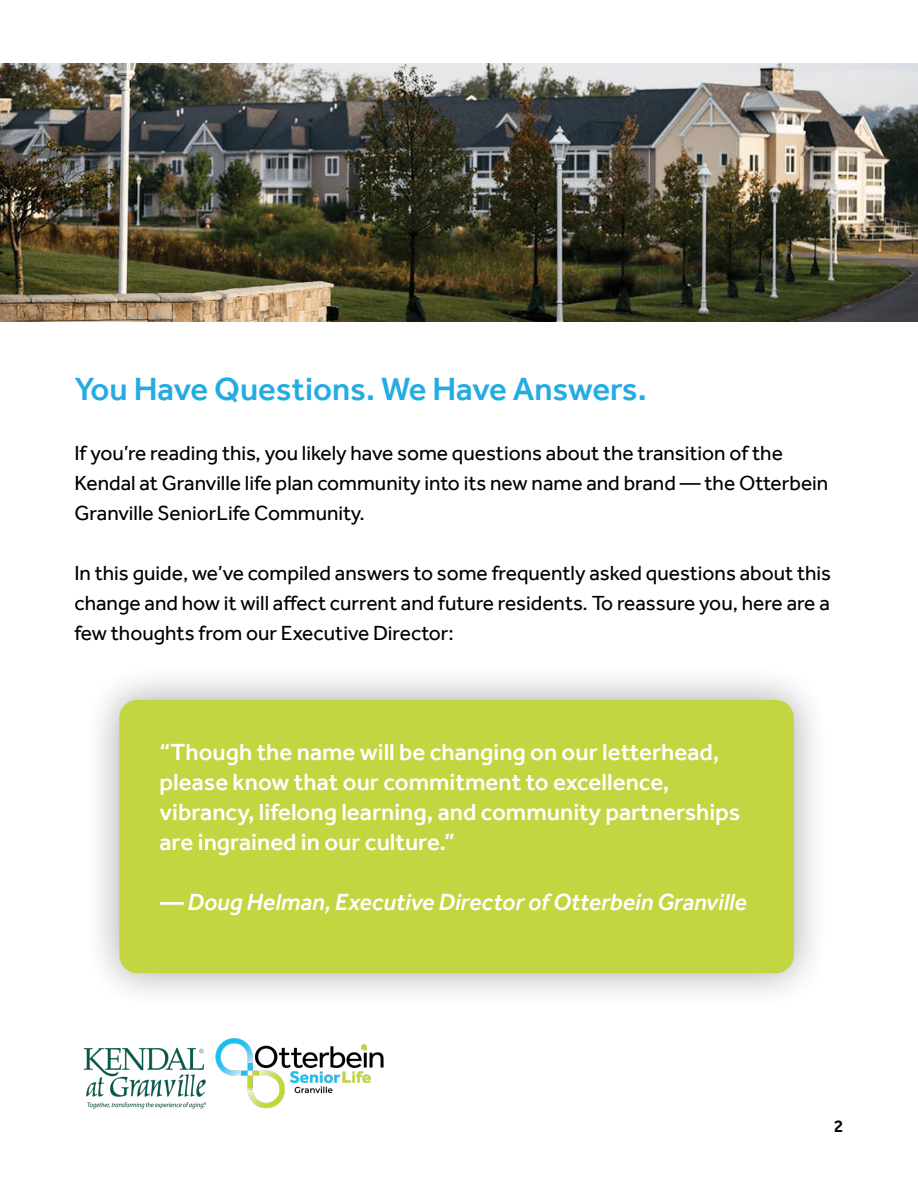
<style>
.page{position:relative;width:918px;height:1188px;background:#fff}
.page>*{position:absolute;margin:0;border:0;box-sizing:border-box;transform-origin:0 0}
.t1{font:500 33px "Effra";color:#24abe2}
.t2{font:500 24px/30px "Effra";color:#fff}
.t3{font:italic 500 24px "Effra";color:#fff}
.t4{font:21px "Effra";color:#000}
.t5{font:500 18px "Effra";color:#000}
</style>
<div class="page">
<img style="left:83px;top:1047px;width:124px;height:62px">
<img style="left:215px;top:1038px;width:169px;height:71px">
<div style="left:81px;top:662px;width:751px;height:349px;background:#000;opacity:.39"></div>
<div style="left:119px;top:700px;width:675px;height:273px;background:#c3d541;border-radius:18px"></div>
<img style="left:0;top:64px;width:918px;height:258px">
<p class="t1" style="left:74px;top:369px;width:574px">You Have Questions. We Have Answers.</p>
<p class="t4" style="left:74px;top:440px;width:710px">If you’re reading this, you likely have some questions about the transition of the</p>
<p class="t4" style="left:74px;top:470px;width:755px">Kendal at Granville life plan community into its new name and brand ― the Otterbein</p>
<p class="t4" style="left:74px;top:500px;width:292px">Granville SeniorLife Community.</p>
<p class="t4" style="left:74px;top:561px;width:758px">In this guide, we’ve compiled answers to some frequently asked questions about this</p>
<p class="t4" style="left:74px;top:591px;width:757px">change and how it will affect current and future residents. To reassure you, here are a</p>
<p class="t4" style="left:74px;top:621px;width:381px">few thoughts from our Executive Director:</p>
<p class="t2" style="left:160px;top:737px;width:582px">“Though the name will be changing on our letterhead, please know that our commitment to excellence, vibrancy, lifelong learning, and community partnerships are ingrained in our culture.”</p>
<p class="t3" style="left:160px;top:887px;width:589px">― Doug Helman, Executive Director of Otterbein Granville</p>
<p class="t5" style="left:834px;top:1116px;width:11px">2</p>
</div>
